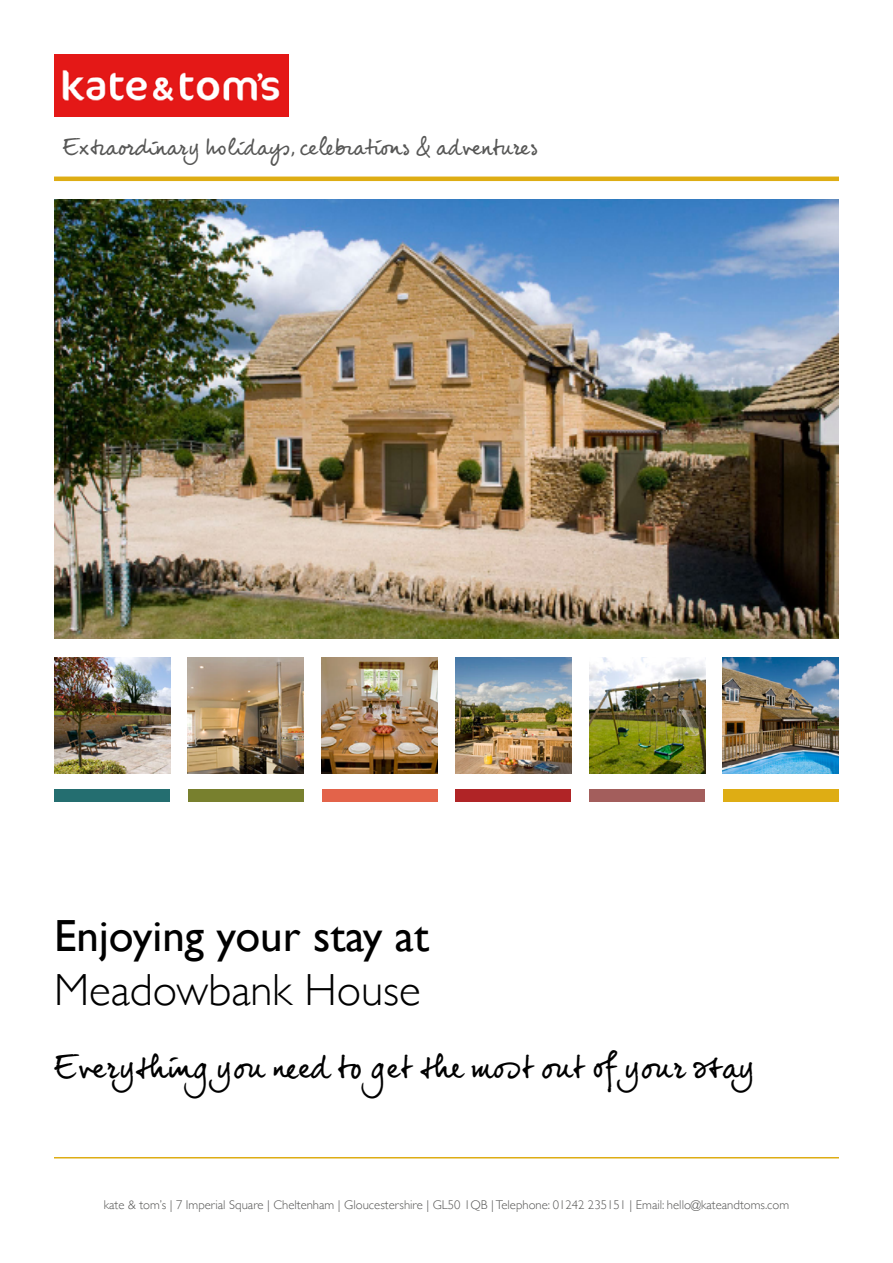
<style>
.page{position:relative;width:893px;height:1263px;background:#fff}
.page>*{position:absolute;margin:0;border:0;box-sizing:border-box;transform-origin:0 0}
.t1{font:45px "Gill Sans";color:#000}
.t2{font:300 45px "Gill Sans";color:#000}
.t3{font:30px "dear Joe 3";color:#000}
.t4{font:21px "dear Joe 3";letter-spacing:-.005em;color:#575756}
.t5{font:300 12.75px "Gill Sans";color:#575756}
</style>
<div class="page">
<div style="left:54px;top:789px;width:116px;height:12px;background:#246e70"></div>
<div style="left:188px;top:789px;width:116px;height:12px;background:#78802e"></div>
<div style="left:322px;top:789px;width:115px;height:12px;background:#e3634a"></div>
<div style="left:456px;top:789px;width:115px;height:12px;background:#b02426"></div>
<div style="left:589px;top:789px;width:116px;height:12px;background:#a35e5c"></div>
<div style="left:723px;top:789px;width:116px;height:12px;background:#dead14"></div>
<hr style="left:54px;top:1157px;width:785px;height:1px;background:#dead14">
<hr style="left:54px;top:177px;width:785px;height:4px;background:#dead14">
<img style="left:54px;top:658px;width:116px;height:116px">
<img style="left:589px;top:658px;width:116px;height:116px">
<img style="left:322px;top:658px;width:116px;height:116px">
<img style="left:188px;top:658px;width:116px;height:116px">
<img style="left:723px;top:658px;width:116px;height:116px">
<img style="left:455px;top:658px;width:116px;height:116px">
<img style="left:54px;top:200px;width:785px;height:438px">
<img style="left:54px;top:54px;width:234px;height:63px">
<h3 class="t4" style="left:63px;top:134px;width:477px">Extraordinary holidays, celebrations &amp; adventures</h3>
<h1 class="t1" style="left:54px;top:909px;width:377px">Enjoying your stay at</h1>
<h1 class="t2" style="left:54px;top:955px;width:368px">Meadowbank House</h1>
<h2 class="t3" style="left:54px;top:1049px;width:703px">Everything you need to get the most out of your stay</h2>
<p class="t5" style="left:104px;top:1195px;width:687px">kate &amp; tom’s | 7 Imperial Square | Cheltenham | Gloucestershire | GL50 1QB | Telephone: 01242 235151 | Email: hello@kateandtoms.com</p>
</div>
